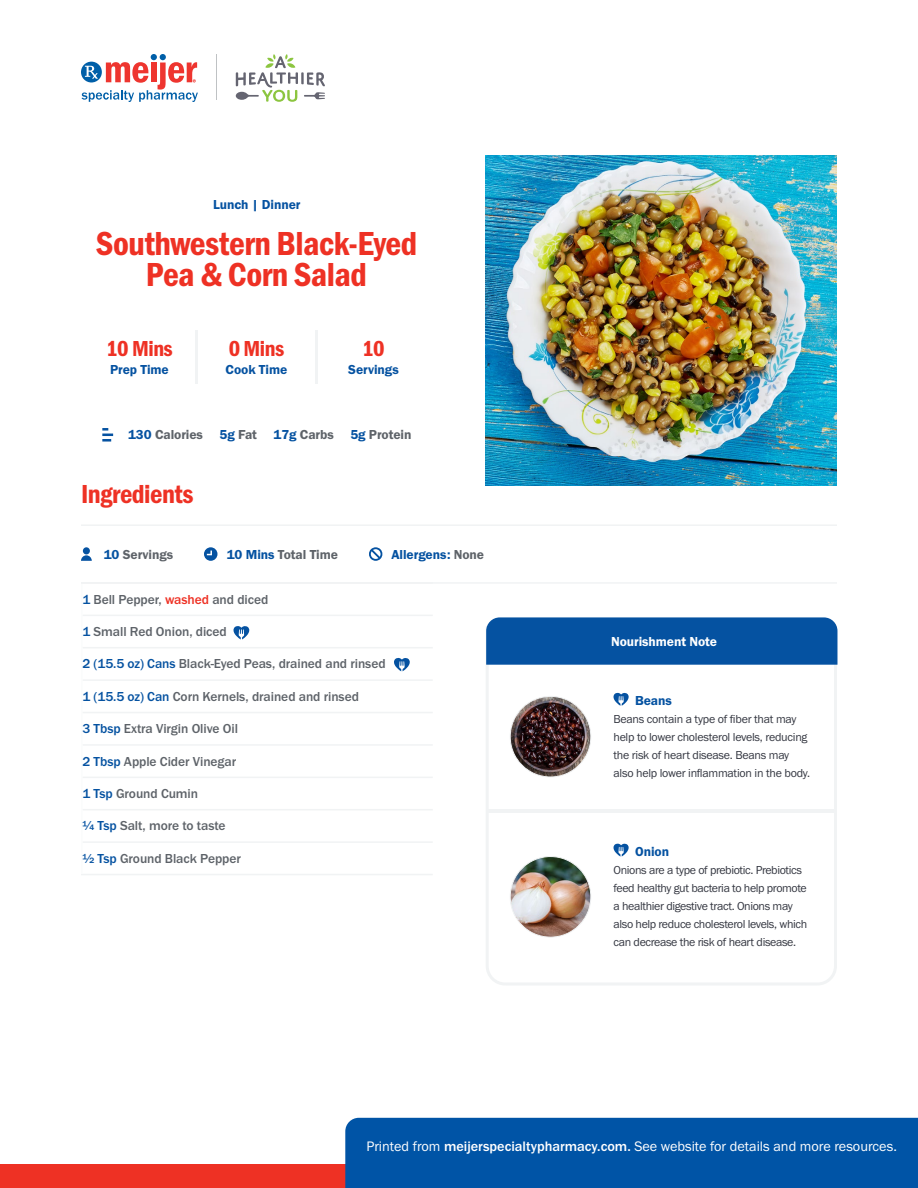
<style>
.page{position:relative;width:918px;height:1188px;background:#fff}
.page>*{position:absolute;margin:0;border:0;box-sizing:border-box;transform-origin:0 0}
.t1{font:34.5px/31.5px "Franklin Gothic URW Con Dem";letter-spacing:-.015em;color:#ee3124;text-align:center}
.t2{font:27px "Franklin Gothic URW Con Dem";letter-spacing:-.02em;color:#ee3124}
.t3{font:22.5px "Franklin Gothic URW Con Dem";letter-spacing:-.02em;color:#ee3124}
.t4{font:14.25px "Franklin Gothic URW Boo";color:#fff}
.t5{font:500 13.5px "Franklin Gothic URW";letter-spacing:-.005em;color:#5e6369}
.t6{font:13.5px "Franklin Gothic URW Dem";letter-spacing:-.005em;color:#0552a1}
.t7{font:13.5px "Franklin Gothic URW Dem";letter-spacing:-.005em;color:#5e6369}
.t8{font:13.5px "Franklin Gothic URW Dem";letter-spacing:-.005em;color:#fff}
.t9{font:12px/18px "Franklin Gothic URW Boo";letter-spacing:-.03em;color:#343741}
.s1{color:#0552a1}
.s2{color:#5e6369}
.s3{color:#ee3124}
.s4{font-family:"Franklin Gothic URW";font-weight:500}
</style>
<div class="page">
<hr style="left:217px;top:54px;width:1px;height:46px;background:#bfc2c4">
<svg style="left:82px;top:54px;width:116px;height:48px"></svg>
<svg style="left:236px;top:54px;width:89px;height:48px"></svg>
<div style="left:0;top:1164px;width:918px;height:24px;background:#ee3124"></div>
<div style="left:345px;top:1118px;width:573px;height:70px;background:#0054a6"></div>
<hr style="left:82px;top:615px;width:351px;height:1px;background:#f1f3f4">
<hr style="left:82px;top:647px;width:351px;height:1px;background:#f1f3f4">
<hr style="left:82px;top:679px;width:351px;height:2px;background:#f1f3f4">
<hr style="left:82px;top:712px;width:351px;height:1px;background:#f1f3f4">
<hr style="left:82px;top:744px;width:351px;height:2px;background:#f1f3f4">
<hr style="left:82px;top:777px;width:351px;height:1px;background:#f1f3f4">
<hr style="left:82px;top:809px;width:351px;height:1px;background:#f1f3f4">
<hr style="left:82px;top:841px;width:351px;height:2px;background:#f1f3f4">
<hr style="left:81px;top:874px;width:352px;height:1px;background:#f1f3f4">
<hr style="left:81px;top:584px;width:1px;height:31px;background:#fbfcfc">
<hr style="left:81px;top:615px;width:1px;height:33px;background:#fbfcfc">
<hr style="left:81px;top:648px;width:1px;height:32px;background:#fbfcfc">
<hr style="left:81px;top:680px;width:1px;height:33px;background:#fbfcfc">
<hr style="left:81px;top:713px;width:1px;height:32px;background:#fbfcfc">
<hr style="left:81px;top:745px;width:1px;height:32px;background:#fbfcfc">
<hr style="left:81px;top:777px;width:1px;height:33px;background:#fbfcfc">
<hr style="left:81px;top:810px;width:1px;height:32px;background:#fbfcfc">
<hr style="left:81px;top:842px;width:1px;height:32px;background:#fbfcfc">
<hr style="left:81px;top:524px;width:756px;height:2px;background:#f1f3f4">
<hr style="left:81px;top:582px;width:756px;height:2px;background:#f1f3f4">
<svg style="left:81px;top:547px;width:11px;height:14px"></svg>
<svg style="left:204px;top:547px;width:13px;height:14px"></svg>
<svg style="left:486px;top:628px;width:352px;height:357px"></svg>
<div style="left:486px;top:617px;width:351px;height:48px;background:#0552a1"></div>
<svg style="left:613px;top:693px;width:16px;height:13px"></svg>
<svg style="left:613px;top:843px;width:16px;height:14px"></svg>
<svg style="left:369px;top:547px;width:14px;height:14px"></svg>
<img style="left:486px;top:156px;width:351px;height:329px">
<img style="left:510px;top:696px;width:81px;height:81px;border-radius:40px">
<div style="left:510px;top:696px;width:81px;height:81px;border:1px solid #f1f3f4;border-radius:50%"></div>
<img style="left:510px;top:857px;width:81px;height:80px;border-radius:40px">
<div style="left:510px;top:856px;width:81px;height:81px;border:1px solid #f1f3f4;border-radius:50%"></div>
<hr style="left:196px;top:330px;width:2px;height:54px;background:#f1f3f4">
<hr style="left:315px;top:330px;width:2px;height:54px;background:#f1f3f4">
<svg style="left:102px;top:428px;width:11px;height:14px"></svg>
<hr style="left:488px;top:809px;width:347px;height:3px;background:#f1f3f4">
<svg style="left:394px;top:658px;width:16px;height:13px"></svg>
<svg style="left:233px;top:626px;width:16px;height:14px"></svg>
<p class="t6" style="left:213px;top:196px;width:89px">Lunch | Dinner</p>
<h1 class="t1" style="left:96px;top:226px;width:323px">Southwestern Black-Eyed<br>Pea &amp; Corn Salad</h1>
<h3 class="t3" style="left:106px;top:333px;width:68px">10 Mins</h3>
<p class="t6" style="left:110px;top:361px;width:60px">Prep Time</p>
<h3 class="t3" style="left:229px;top:333px;width:57px">0 Mins</h3>
<p class="t6" style="left:226px;top:361px;width:63px">Cook Time</p>
<h3 class="t3" style="left:362px;top:333px;width:24px">10</h3>
<p class="t6" style="left:348px;top:361px;width:52px">Servings</p>
<p class="t7" style="left:128px;top:426px;width:285px"><span class="s1">130</span> Calories <span class="s1">5g</span> Fat <span class="s1">17g</span> Carbs <span class="s1">5g</span> Protein</p>
<h2 class="t2" style="left:81px;top:476px;width:114px">Ingredients</h2>
<p class="t7" style="left:104px;top:546px;width:71px"><span class="s1">10</span> Servings</p>
<p class="t7" style="left:227px;top:546px;width:113px"><span class="s1">10 Mins</span> Total Time</p>
<p class="t6" style="left:391px;top:546px;width:94px">Allergens: <span class="s2">None</span></p>
<p class="t5" style="left:82px;top:591px;width:187px"><span class="s1">1</span> Bell Pepper, <span class="s3">washed</span> and diced</p>
<p class="t5" style="left:82px;top:623px;width:146px"><span class="s1">1</span> Small Red Onion, diced</p>
<p class="t5" style="left:82px;top:656px;width:305px"><span class="s1">2 (15.5 oz) Cans</span> Black-Eyed Peas, drained and rinsed</p>
<p class="t5" style="left:82px;top:688px;width:278px"><span class="s1">1 (15.5 oz) Can</span> Corn Kernels, drained and rinsed</p>
<p class="t5" style="left:82px;top:720px;width:157px"><span class="s1">3 Tbsp</span> Extra Virgin Olive Oil</p>
<p class="t5" style="left:82px;top:753px;width:155px"><span class="s1">2 Tbsp</span> Apple Cider Vinegar</p>
<p class="t5" style="left:82px;top:785px;width:117px"><span class="s1">1 Tsp</span> Ground Cumin</p>
<p class="t5" style="left:82px;top:818px;width:145px"><span class="s1">¼ Tsp</span> Salt, more to taste</p>
<p class="t5" style="left:82px;top:850px;width:160px"><span class="s1">½ Tsp</span> Ground Black Pepper</p>
<p class="t8" style="left:611px;top:633px;width:107px">Nourishment Note</p>
<p class="t6" style="left:635px;top:692px;width:38px">Beans</p>
<p class="t9" style="left:614px;top:710px;width:198px">Beans contain a type of fiber that may help to lower cholesterol levels, reducing the risk of heart disease. Beans may also help lower inflammation in the body.</p>
<p class="t6" style="left:635px;top:844px;width:35px">Onion</p>
<p class="t9" style="left:614px;top:861px;width:195px">Onions are a type of prebiotic. Prebiotics feed healthy gut bacteria to help promote a healthier digestive tract. Onions may also help reduce cholesterol levels, which can decrease the risk of heart disease.</p>
<p class="t4" style="left:366px;top:1137px;width:532px">Printed from <span class="s4">meijerspecialtypharmacy.com.</span> See website for details and more resources.</p>
</div>
